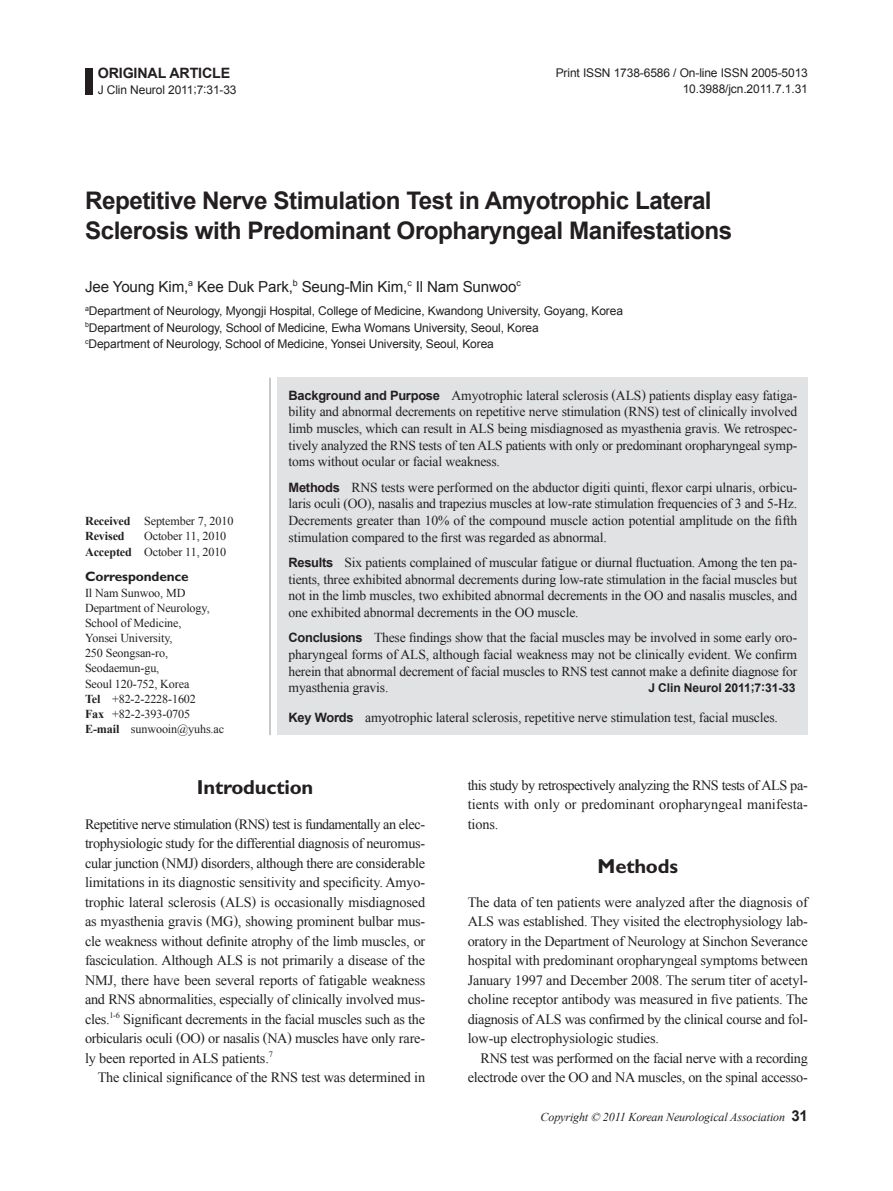
<style>
.page{position:relative;width:893px;height:1191px;background:#fff}
.page>*{position:absolute;margin:0;border:0;box-sizing:border-box;transform-origin:0 0}
.논문제목{font:700 24.3px/30.3px "Arial";letter-spacing:-.02em;color:#231f20}
.큰제목{font:700 20.25px "Gill Sans Std";letter-spacing:-.01em;color:#231f20}
.영문이름{font:15.15px "Arial";letter-spacing:-.01em;color:#231f20}
.본문{font:14.25px/19.5px "Times New Roman";letter-spacing:-.01em;color:#231f20;text-align:justify}
.본문1{font:14.25px/19.5px "Times New Roman";letter-spacing:-.015em;color:#231f20;text-align:justify}
.t1{font:700 14.25px "Arial";letter-spacing:-.01em;color:#231f20}
.영문초록{font:13.65px/16.6px "Times New Roman";letter-spacing:-.01em;color:#231f20;text-align:justify}
.본문-2{font:700 13.65px "Gill Sans Std";letter-spacing:-.01em;color:#231f20}
.교신저자{font:12.15px "Times New Roman";letter-spacing:-.01em;color:#231f20}
.영문초록-2{font:700 12.15px "Arial";letter-spacing:-.01em;color:#231f20}
.교신저자-2{font:700 12.15px "Times New Roman";letter-spacing:-.01em;color:#231f20}
.영문소속{font:12px/16.5px "Arial";letter-spacing:-.01em;color:#231f20}
.t2{font:italic 12px "Times New Roman";letter-spacing:-.01em;color:#231f20}
.s1{font-weight:700}
.s2{font-family:"Arial";font-weight:700;font-size:12.9px}
.s3{color:#e1e2e4}
.s4{font-family:"Arial";font-weight:700;font-style:normal;font-size:15px}
</style>
<div class="page">
<div style="left:278px;top:378px;width:530px;height:357px;background:#e1e2e4"></div>
<hr style="left:270px;top:378px;width:1px;height:357px;background:#939598">
<div style="left:85px;top:68px;width:8px;height:27px;background:#231f20"></div>
<p class="t1" style="left:98px;top:64px;width:134px">ORIGINAL ARTICLE</p>
<p class="영문소속" style="left:98px;top:82px;width:140px">J Clin Neurol 2011;7:31-33</p>
<p class="영문소속" style="left:556px;top:65px;width:254px">Print ISSN 1738-6586 / On-line ISSN 2005-5013</p>
<p class="영문소속" style="left:683px;top:81px;width:127px">10.3988/jcn.2011.7.1.31</p>
<p class="논문제목" style="left:85px;top:186px;width:649px">Repetitive Nerve Stimulation Test in Amyotrophic Lateral<br>Sclerosis with Predominant Oropharyngeal Manifestations</p>
<p class="영문이름" style="left:85px;top:277px;width:437px">Jee Young Kim,<sup>a</sup> Kee Duk Park,<sup>b</sup> Seung-Min Kim,<sup>c</sup> Il Nam Sunwoo<sup>c</sup></p>
<p class="영문소속" style="left:85px;top:303px;width:539px"><sup>a</sup>Department of Neurology, Myongji Hospital, College of Medicine, Kwandong University, Goyang, Korea <sup>b</sup>Department of Neurology, School of Medicine, Ewha Womans University, Seoul, Korea<br><sup>c</sup>Department of Neurology, School of Medicine, Yonsei University, Seoul, Korea</p>
<p class="교신저자" style="left:85px;top:513px;width:150px"><span class="s1">Received</span> September 7, 2010</p>
<p class="교신저자-2" style="left:85px;top:528px;width:41px">Revised</p>
<p class="교신저자" style="left:144px;top:528px;width:84px">October 11, 2010</p>
<p class="교신저자" style="left:85px;top:543px;width:143px"><span class="s1">Accepted</span> October 11, 2010</p>
<p class="본문-2" style="left:85px;top:568px;width:105px">Correspondence</p>
<p class="교신저자" style="left:85px;top:584px;width:102px">Il Nam Sunwoo, MD</p>
<p class="교신저자" style="left:85px;top:599px;width:126px">Department of Neurology,</p>
<p class="교신저자" style="left:85px;top:615px;width:98px">School of Medicine,</p>
<p class="교신저자" style="left:85px;top:630px;width:89px">Yonsei University,</p>
<p class="교신저자" style="left:85px;top:645px;width:85px">250 Seongsan-ro,</p>
<p class="교신저자" style="left:85px;top:660px;width:76px">Seodaemun-gu,</p>
<p class="교신저자" style="left:85px;top:675px;width:106px">Seoul 120-752, Korea</p>
<p class="교신저자" style="left:85px;top:690px;width:112px"><span class="s1">Tel</span> +82-2-2228-1602</p>
<p class="교신저자" style="left:85px;top:705px;width:107px"><span class="s1">Fax</span> +82-2-393-0705</p>
<p class="교신저자" style="left:85px;top:721px;width:141px"><span class="s1">E-mail</span> sunwooin@yuhs.ac</p>
<p class="영문초록" style="left:289px;top:387px;width:510px"><span class="s2">Background and Purpose</span><span class="s3">zz</span>Amyotrophic lateral sclerosis (ALS) patients display easy fatiga&shy;bility and abnormal decrements on repetitive nerve stimulation (RNS) test of clinically involved limb muscles, which can result in ALS being misdiagnosed as myasthenia gravis. We retrospec&shy;tively analyzed the RNS tests of ten ALS patients with only or predominant oropharyngeal symp&shy;toms without ocular or facial weakness.</p>
<p class="영문초록" style="left:289px;top:478px;width:510px"><span class="s2">Methods</span><span class="s3">zz</span>RNS tests were performed on the abductor digiti quinti, flexor carpi ulnaris, orbicu&shy;laris oculi (OO), nasalis and trapezius muscles at low-rate stimulation frequencies of 3 and 5-Hz.<br>Decrements greater than 10% of the compound muscle action potential amplitude on the fifth stimulation compared to the first was regarded as abnormal.</p>
<p class="영문초록" style="left:289px;top:554px;width:510px"><span class="s2">Results</span><span class="s3">zz</span>Six patients complained of muscular fatigue or diurnal fluctuation. Among the ten pa&shy;tients, three exhibited abnormal decrements during low-rate stimulation in the facial muscles but not in the limb muscles, two exhibited abnormal decrements in the OO and nasalis muscles, and one exhibited abnormal decrements in the OO muscle.</p>
<p class="영문초록" style="left:289px;top:629px;width:510px"><span class="s2">Conclusions</span><span class="s3">zz</span>These findings show that the facial muscles may be involved in some early oro&shy;pharyngeal forms of ALS, although facial weakness may not be clinically evident. We confirm herein that abnormal decrement of facial muscles to RNS test cannot make a definite diagnose for myasthenia gravis.</p>
<p class="영문초록-2" style="left:648px;top:680px;width:149px">J Clin Neurol 2011;7:31-33</p>
<p class="영문초록" style="left:289px;top:709px;width:491px"><span class="s2">Key Words</span><span class="s3">zz</span>amyotrophic lateral sclerosis, repetitive nerve stimulation test, facial muscles.</p>
<p class="큰제목" style="left:197px;top:775px;width:118px">Introduction</p>
<p class="본문" style="left:85px;top:813px;width:342px">Repetitive nerve stimulation (RNS) test is fundamentally an elec&shy;trophysiologic study for the differential diagnosis of neuromus&shy;cular junction (NMJ) disorders, although there are considerable limitations in its diagnostic sensitivity and specificity. Amyo&shy;trophic lateral sclerosis (ALS) is occasionally misdiagnosed as myasthenia gravis (MG), showing prominent bulbar mus&shy;cle weakness without definite atrophy of the limb muscles, or fasciculation. Although ALS is not primarily a disease of the NMJ, there have been several reports of fatigable weakness and RNS abnormalities, especially of clinically involved mus&shy;cles.<sup>1-6</sup> Significant decrements in the facial muscles such as the orbicularis oculi (OO) or nasalis (NA) muscles have only rare&shy;ly been reported in ALS patients.<sup>7</sup></p>
<p class="본문1" style="left:98px;top:1067px;width:329px">The clinical significance of the RNS test was determined in</p>
<p class="본문1" style="left:468px;top:774px;width:342px">this study by retrospectively analyzing the RNS tests of ALS pa&shy;tients with only or predominant oropharyngeal manifesta&shy;tions.</p>
<p class="큰제목" style="left:598px;top:853px;width:82px">Methods</p>
<p class="본문" style="left:468px;top:891px;width:342px">The data of ten patients were analyzed after the diagnosis of ALS was established. They visited the electrophysiology lab&shy;oratory in the Department of Neurology at Sinchon Severance hospital with predominant oropharyngeal symptoms between January 1997 and December 2008. The serum titer of acetyl&shy;choline receptor antibody was measured in five patients. The diagnosis of ALS was confirmed by the clinical course and fol&shy;low-up electrophysiologic studies.</p>
<p class="본문1" style="left:468px;top:1047px;width:342px;text-align:right">RNS test was performed on the facial nerve with a recording electrode over the OO and NA muscles, on the spinal accesso-</p>
<p class="t2" style="left:541px;top:1108px;width:269px">Copyright © 2011 Korean Neurological Association <span class="s4">31</span></p>
</div>
